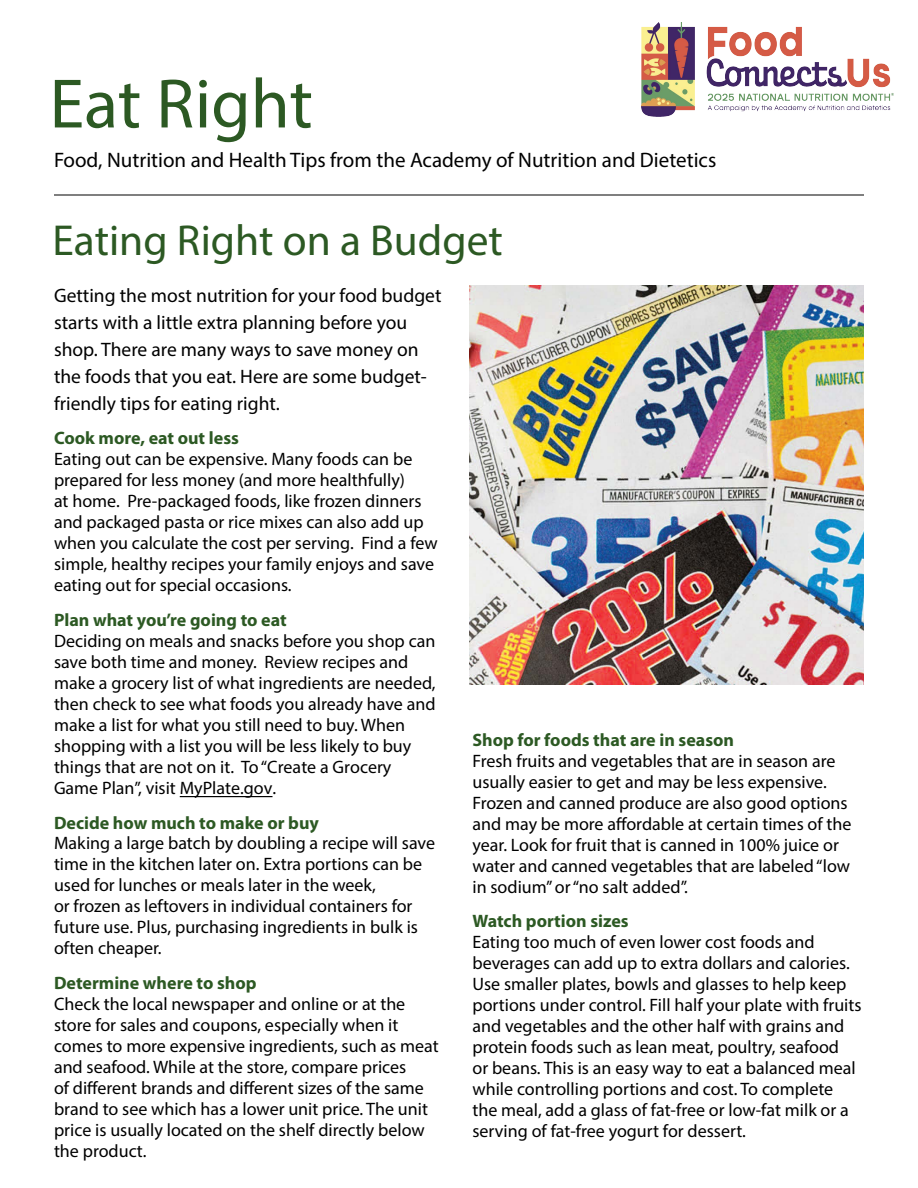
<style>
.page{position:relative;width:918px;height:1188px;background:#fff}
.page>*{position:absolute;margin:0;border:0;box-sizing:border-box;transform-origin:0 0}
.t1{font:70.5px "Myriad Pro";color:#2c5923}
.t2{font:43.5px "Myriad Pro";color:#2c5923}
.t3{font:21px "Myriad Pro";color:#000}
.t4{font:19.5px/27px "Myriad Pro";color:#000}
.t5{font:18px/21px "Myriad Pro";color:#000}
.t6{font:700 18px "Myriad Pro";color:#2c5923}
</style>
<div class="page">
<hr style="left:54px;top:195px;width:810px;height:1px;background:#000">
<hr style="left:180px;top:796px;width:93px;height:1px;background:#000">
<img style="left:641px;top:23px;width:252px;height:94px">
<img style="left:470px;top:285px;width:394px;height:400px">
<h1 class="t1" style="left:50px;top:60px;width:265px">Eat Right</h1>
<p class="t3" style="left:54px;top:147px;width:664px">Food, Nutrition and Health Tips from the Academy of Nutrition and Dietetics</p>
<h1 class="t2" style="left:52px;top:214px;width:452px">Eating Right on a Budget</h1>
<p class="t4" style="left:54px;top:282px;width:389px">Getting the most nutrition for your food budget starts with a little extra planning before you shop. There are many ways to save money on the foods that you eat. Here are some budget&shy;friendly tips for eating right.</p>
<p class="t6" style="left:54px;top:427px;width:186px">Cook more, eat out less</p>
<p class="t5" style="left:54px;top:449px;width:385px">Eating out can be expensive. Many foods can be prepared for less money (and more healthfully)<br>at home. Pre-packaged foods, like frozen dinners and packaged pasta or rice mixes can also add up when you calculate the cost per serving. Find a few simple, healthy recipes your family enjoys and save eating out for special occasions.</p>
<p class="t6" style="left:54px;top:608px;width:234px">Plan what you’re going to eat</p>
<p class="t5" style="left:54px;top:630px;width:383px">Deciding on meals and snacks before you shop can save both time and money. Review recipes and make a grocery list of what ingredients are needed, then check to see what foods you already have and make a list for what you still need to buy. When shopping with a list you will be less likely to buy things that are not on it. To “Create a Grocery Game Plan”, visit MyPlate.gov.</p>
<p class="t6" style="left:54px;top:811px;width:266px">Decide how much to make or buy</p>
<p class="t5" style="left:54px;top:833px;width:383px">Making a large batch by doubling a recipe will save time in the kitchen later on. Extra portions can be used for lunches or meals later in the week,<br>or frozen as leftovers in individual containers for future use. Plus, purchasing ingredients in bulk is often cheaper.</p>
<p class="t6" style="left:54px;top:971px;width:204px">Determine where to shop</p>
<p class="t5" style="left:54px;top:993px;width:386px">Check the local newspaper and online or at the store for sales and coupons, especially when it comes to more expensive ingredients, such as meat and seafood. While at the store, compare prices<br>of diferent brands and diferent sizes of the same brand to see which has a lower unit price. The unit price is usually located on the shelf directly below the product.</p>
<p class="t6" style="left:472px;top:728px;width:263px">Shop for foods that are in season</p>
<p class="t5" style="left:472px;top:750px;width:381px">Fresh fruits and vegetables that are in season are usually easier to get and may be less expensive.<br>Frozen and canned produce are also good options and may be more afordable at certain times of the year. Look for fruit that is canned in 100% juice or water and canned vegetables that are labeled “low in sodium” or “no salt added”.</p>
<p class="t6" style="left:472px;top:909px;width:158px">Watch portion sizes</p>
<p class="t5" style="left:472px;top:931px;width:391px">Eating too much of even lower cost foods and beverages can add up to extra dollars and calories.<br>Use smaller plates, bowls and glasses to help keep portions under control. Fill half your plate with fruits and vegetables and the other half with grains and protein foods such as lean meat, poultry, seafood<br>or beans. This is an easy way to eat a balanced meal while controlling portions and cost. To complete the meal, add a glass of fat-free or low-fat milk or a serving of fat-free yogurt for dessert.</p>
</div>
